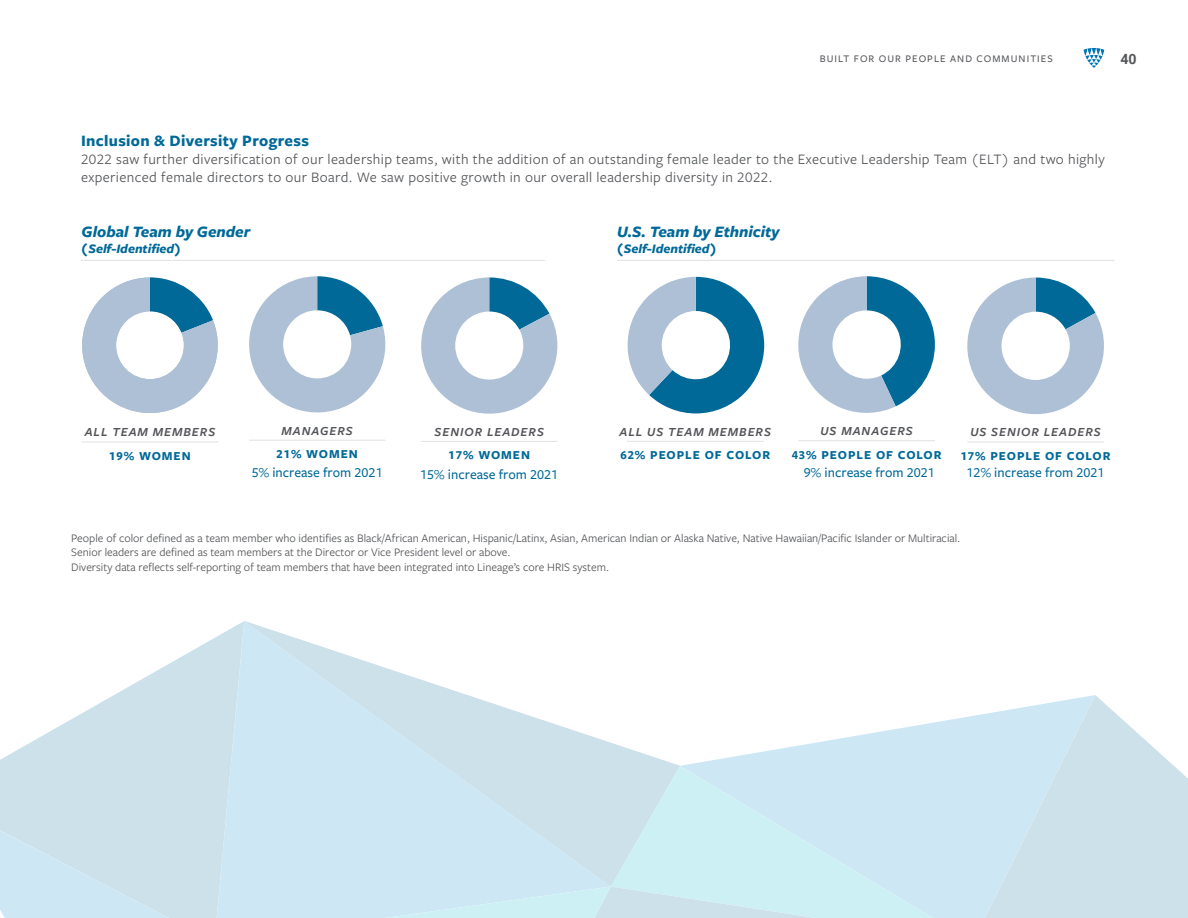
<style>
.page{position:relative;width:1188px;height:918px;background:#fff}
.page>*{position:absolute;margin:0;border:0;box-sizing:border-box;transform-origin:0 0}
.t1{font:italic 700 16.5px "Freight Sans Pro";color:#006998}
.t2{font:700 16.5px "Freight Sans Pro";letter-spacing:.02em;color:#006998}
.t3{font:15px/18px "Freight Sans Pro";letter-spacing:.025em;color:#545559}
.t4{font:500 14.1px "Freight Sans Pro";color:#006998}
.t5{font:700 14.1px "Roboto";color:#545559}
.t6{font:italic 700 13.5px "Freight Sans Pro";color:#006998}
.t7{font:italic 600 12.9px "Freight Sans Pro";letter-spacing:.075em;color:#545559}
.t8{font:italic 600 12.75px "Freight Sans Pro";letter-spacing:.075em;color:#545559}
.t9{font:700 12.6px "Freight Sans Pro";letter-spacing:.075em;color:#006998}
.t10{font:12px/14.4px "Freight Sans Pro";color:#545559}
.t11{font:500 10.5px "Freight Sans Pro";letter-spacing:.1em;color:#545559}
</style>
<div class="page">
<svg style="left:967px;top:278px;width:137px;height:136px"></svg>
<hr style="left:967px;top:442px;width:137px;height:1px;background:#e2e1e1">
<hr style="left:421px;top:441px;width:136px;height:1px;background:#e2e1e1">
<svg style="left:421px;top:277px;width:137px;height:137px"></svg>
<svg style="left:1084px;top:48px;width:20px;height:20px"></svg>
<hr style="left:81px;top:260px;width:464px;height:1px;background:#e2e1e1">
<hr style="left:249px;top:440px;width:136px;height:1px;background:#e2e1e1">
<svg style="left:249px;top:276px;width:137px;height:137px"></svg>
<svg style="left:611px;top:743px;width:69px;height:23px;fill:#d3e5ed"></svg>
<svg style="left:611px;top:766px;width:69px;height:31px;fill:#cde1ea"></svg>
<svg style="left:680px;top:716px;width:293px;height:81px;fill:#cde7f5"></svg>
<svg style="left:973px;top:695px;width:215px;height:223px;fill:#cde1ea"></svg>
<svg style="left:0;top:638px;width:214px;height:159px;fill:#cde1ea"></svg>
<svg style="left:214px;top:621px;width:397px;height:176px"></svg>
<svg style="left:0;top:797px;width:973px;height:121px"></svg>
<svg style="left:627px;top:277px;width:137px;height:136px"></svg>
<hr style="left:627px;top:441px;width:137px;height:1px;background:#e2e1e1">
<hr style="left:617px;top:260px;width:498px;height:1px;background:#e2e1e1">
<svg style="left:82px;top:277px;width:136px;height:136px"></svg>
<hr style="left:82px;top:442px;width:136px;height:1px;background:#e2e1e1">
<svg style="left:798px;top:276px;width:137px;height:137px"></svg>
<hr style="left:798px;top:440px;width:137px;height:1px;background:#e2e1e1">
<p class="t11" style="left:820px;top:51px;width:235px">BUILT FOR OUR PEOPLE AND COMMUNITIES</p>
<p class="t5" style="left:1120px;top:49px;width:18px">40</p>
<h1 class="t2" style="left:81px;top:129px;width:229px">Inclusion &amp; Diversity Progress</h1>
<p class="t3" style="left:81px;top:150px;width:1025px">2022 saw further diversification of our leadership teams, with the addition of an outstanding female leader to the Executive Leadership Team (ELT) and two highly experienced female directors to our Board. We saw positive growth in our overall leadership diversity in 2022.</p>
<h1 class="t1" style="left:82px;top:220px;width:170px">Global Team by Gender</h1>
<p class="t6" style="left:82px;top:240px;width:101px">(Self-Identified)</p>
<h1 class="t1" style="left:617px;top:220px;width:164px">U.S. Team by Ethnicity</h1>
<p class="t6" style="left:617px;top:239px;width:101px">(Self-Identified)</p>
<p class="t7" style="left:85px;top:423px;width:132px">ALL TEAM MEMBERS</p>
<p class="t9" style="left:109px;top:447px;width:83px">19% WOMEN</p>
<p class="t8" style="left:282px;top:422px;width:73px">MANAGERS</p>
<p class="t9" style="left:276px;top:445px;width:83px">21% WOMEN</p>
<p class="t4" style="left:252px;top:463px;width:133px">5% increase from 2021</p>
<p class="t8" style="left:435px;top:423px;width:111px">SENIOR LEADERS</p>
<p class="t9" style="left:449px;top:447px;width:83px">17% WOMEN</p>
<p class="t4" style="left:420px;top:464px;width:140px">15% increase from 2021</p>
<p class="t7" style="left:620px;top:423px;width:153px">ALL US TEAM MEMBERS</p>
<p class="t9" style="left:620px;top:447px;width:151px">62% PEOPLE OF COLOR</p>
<p class="t7" style="left:820px;top:422px;width:94px">US MANAGERS</p>
<p class="t9" style="left:792px;top:446px;width:151px">43% PEOPLE OF COLOR</p>
<p class="t4" style="left:804px;top:463px;width:133px">9% increase from 2021</p>
<p class="t7" style="left:970px;top:423px;width:132px">US SENIOR LEADERS</p>
<p class="t9" style="left:961px;top:447px;width:151px">17% PEOPLE OF COLOR</p>
<p class="t4" style="left:967px;top:463px;width:140px">12% increase from 2021</p>
<p class="t10" style="left:71px;top:530px;width:891px">People of color defined as a team member who identifies as Black/African American, Hispanic/Latinx, Asian, American Indian or Alaska Native, Native Hawaiian/Pacific Islander or Multiracial.<br>Senior leaders are defined as team members at the Director or Vice President level or above.<br>Diversity data reflects self-reporting of team members that have been integrated into Lineage’s core HRIS system.</p>
</div>
